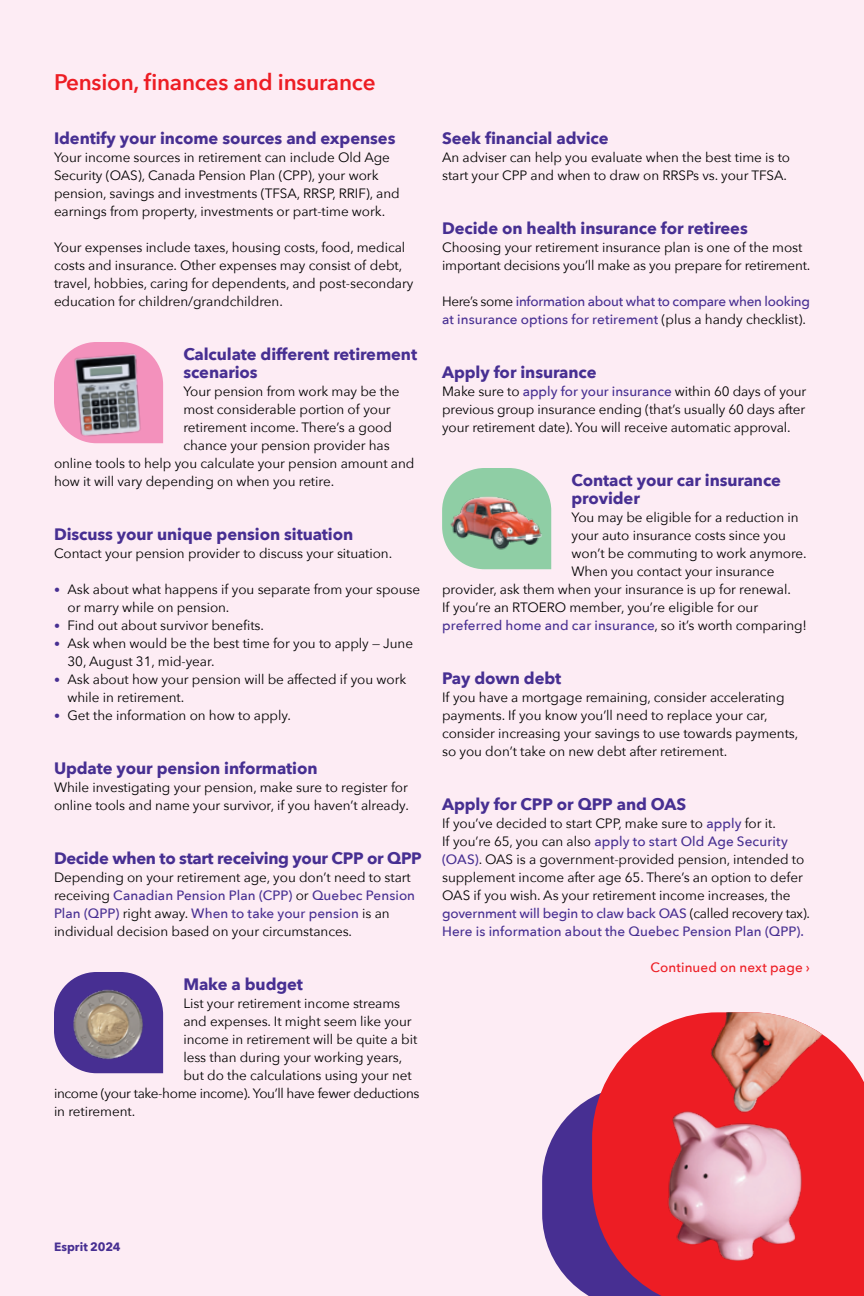
<style>
.page{position:relative;width:864px;height:1296px;background:#fdecf4}
.page>*{position:absolute;margin:0;border:0;box-sizing:border-box;transform-origin:0 0}
.Subheader_1{font:600 22.5px "Avenir Next";letter-spacing:-.01em;color:#ed1d24}
.Subheader_3{font:700 16.5px/18px "Avenir Next";letter-spacing:-.005em;color:#472f92}
.Body_Copy{font:13.5px/18px "Avenir Next";letter-spacing:-.005em;color:#000}
.Body_Copy-2{font:500 13.5px/18px "Avenir Next";letter-spacing:-.015em;color:#472f92}
.Body_Copy-3{font:13.5px "Avenir Next";letter-spacing:-.025em;color:#000}
.Body_Copy-4{font:500 13.5px "Avenir Next";letter-spacing:.005em;color:#472f92}
.Body_Copy-5{font:500 13.5px "Avenir Next";letter-spacing:.005em;color:#ed1d24}
.t1{font:700 12px "Avenir Next";color:#472f92}
.s1{font-size:12px;color:#472f92}
.s2{font-weight:500;color:#472f92}
.s3{font-weight:400;color:#000}
</style>
<div class="page">
<svg style="left:81px;top:342px;width:55px;height:3px"></svg>
<img style="left:54px;top:345px;width:109px;height:98px">
<svg style="left:54px;top:972px;width:109px;height:101px"></svg>
<img style="left:72px;top:987px;width:73px;height:75px">
<svg style="left:456px;top:468px;width:95px;height:101px"></svg>
<img style="left:442px;top:479px;width:109px;height:84px">
<svg style="left:542px;top:1097px;width:50px;height:199px;fill:#472f92"></svg>
<svg style="left:592px;top:1070px;width:272px;height:226px;fill:#ed1d24"></svg>
<img style="left:592px;top:1012px;width:265px;height:259px">
<p class="Subheader_1" style="left:54px;top:63px;width:323px">Pension, finances and insurance</p>
<p class="Subheader_3" style="left:54px;top:129px;width:343px">Identify your income sources and expenses</p>
<p class="Body_Copy" style="left:54px;top:148px;width:347px">Your income sources in retirement can include Old Age Security (OAS), Canada Pension Plan (CPP), your work pension, savings and investments (TFSA, RRSP, RRIF), and earnings from property, investments or part-time work.</p>
<p class="Body_Copy" style="left:54px;top:238px;width:361px">Your expenses include taxes, housing costs, food, medical costs and insurance. Other expenses may consist of debt, travel, hobbies, caring for dependents, and post-secondary education for children/grandchildren.</p>
<p class="Subheader_3" style="left:183px;top:345px;width:235px">Calculate different retirement scenarios</p>
<p class="Body_Copy" style="left:183px;top:382px;width:218px">Your pension from work may be the</p>
<p class="Body_Copy" style="left:183px;top:400px;width:209px">most considerable portion of your</p>
<p class="Body_Copy" style="left:183px;top:418px;width:210px">retirement income. There’s a good</p>
<p class="Body_Copy" style="left:183px;top:436px;width:208px">chance your pension provider has</p>
<p class="Body_Copy" style="left:54px;top:454px;width:362px">online tools to help you calculate your pension amount and</p>
<p class="Body_Copy" style="left:54px;top:472px;width:282px">how it will vary depending on when you retire.</p>
<p class="Subheader_3" style="left:54px;top:525px;width:301px">Discuss your unique pension situation</p>
<p class="Body_Copy" style="left:54px;top:544px;width:340px">Contact your pension provider to discuss your situation.</p>
<p class="Body_Copy" style="left:68px;top:580px;width:354px;text-indent:-14px"><span class="s1">•</span> Ask about what happens if you separate from your spouse or marry while on pension.</p>
<p class="Body_Copy" style="left:54px;top:616px;width:211px"><span class="s1">•</span> Find out about survivor benefits.</p>
<p class="Body_Copy" style="left:68px;top:634px;width:347px;text-indent:-14px"><span class="s1">•</span> Ask when would be the best time for you to apply — June<br>30, August 31, mid-year.</p>
<p class="Body_Copy" style="left:68px;top:670px;width:340px;text-indent:-14px"><span class="s1">•</span> Ask about how your pension will be affected if you work while in retirement.</p>
<p class="Body_Copy" style="left:54px;top:706px;width:239px"><span class="s1">•</span> Get the information on how to apply.</p>
<p class="Subheader_3" style="left:54px;top:759px;width:265px">Update your pension information</p>
<p class="Body_Copy" style="left:54px;top:778px;width:356px">While investigating your pension, make sure to register for online tools and name your survivor, if you haven’t already.</p>
<p class="Subheader_3" style="left:54px;top:849px;width:369px">Decide when to start receiving your CPP or QPP</p>
<p class="Body_Copy" style="left:54px;top:868px;width:363px">Depending on your retirement age, you don’t need to start receiving <span class="s2">Canadian Pension Plan (CPP)</span> or <span class="s2">Quebec Pension Plan (QPP)</span> right away. <span class="s2">When to take your pension</span> is an individual decision based on your circumstances.</p>
<p class="Subheader_3" style="left:183px;top:975px;width:121px">Make a budget</p>
<p class="Body_Copy" style="left:183px;top:994px;width:218px">List your retirement income streams</p>
<p class="Body_Copy" style="left:183px;top:1012px;width:230px">and expenses. It might seem like your</p>
<p class="Body_Copy" style="left:183px;top:1030px;width:235px">income in retirement will be quite a bit</p>
<p class="Body_Copy" style="left:183px;top:1048px;width:221px">less than during your working years,</p>
<p class="Body_Copy" style="left:183px;top:1066px;width:230px">but do the calculations using your net</p>
<p class="Body_Copy-3" style="left:54px;top:1082px;width:367px">income (your take-home income). You’ll have fewer deductions</p>
<p class="Body_Copy" style="left:54px;top:1102px;width:83px">in retirement.</p>
<p class="Subheader_3" style="left:442px;top:129px;width:168px">Seek financial advice</p>
<p class="Body_Copy" style="left:442px;top:148px;width:350px">An adviser can help you evaluate when the best time is to start your CPP and when to draw on RRSPs vs. your TFSA.</p>
<p class="Subheader_3" style="left:442px;top:219px;width:307px">Decide on health insurance for retirees</p>
<p class="Body_Copy" style="left:442px;top:238px;width:370px">Choosing your retirement insurance plan is one of the most important decisions you’ll make as you prepare for retirement.</p>
<p class="Body_Copy-2" style="left:442px;top:292px;width:369px"><span class="s3">Here’s some</span> information about what to compare when looking at insurance options for retirement <span class="s3">(plus a handy checklist).</span></p>
<p class="Subheader_3" style="left:442px;top:363px;width:156px">Apply for insurance</p>
<p class="Body_Copy" style="left:442px;top:382px;width:366px;text-align:justify">Make sure to <span class="s2">apply for your insurance</span> within 60 days of your previous group insurance ending (that’s usually 60 days after your retirement date). You will receive automatic approval.</p>
<p class="Subheader_3" style="left:572px;top:471px;width:211px">Contact your car insurance provider</p>
<p class="Body_Copy" style="left:572px;top:508px;width:229px">You may be eligible for a reduction in</p>
<p class="Body_Copy" style="left:572px;top:526px;width:216px">your auto insurance costs since you</p>
<p class="Body_Copy" style="left:572px;top:544px;width:237px">won’t be commuting to work anymore.</p>
<p class="Body_Copy" style="left:572px;top:562px;width:204px">When you contact your insurance</p>
<p class="Body_Copy" style="left:442px;top:580px;width:350px">provider, ask them when your insurance is up for renewal.</p>
<p class="Body_Copy" style="left:442px;top:598px;width:318px">If you’re an RTOERO member, you’re eligible for our</p>
<p class="Body_Copy-4" style="left:442px;top:614px;width:366px">preferred home and car insurance<span class="s3">, so it’s worth comparing!</span></p>
<p class="Subheader_3" style="left:442px;top:669px;width:121px">Pay down debt</p>
<p class="Body_Copy" style="left:442px;top:688px;width:358px">If you have a mortgage remaining, consider accelerating payments. If you know you’ll need to replace your car, consider increasing your savings to use towards payments, so you don’t take on new debt after retirement.</p>
<p class="Subheader_3" style="left:442px;top:795px;width:246px">Apply for CPP or QPP and OAS</p>
<p class="Body_Copy" style="left:442px;top:814px;width:369px">If you’ve decided to start CPP, make sure to <span class="s2">apply</span> for it.<br>If you’re 65, you can also <span class="s2">apply to start Old Age Security (OAS)</span>. OAS is a government-provided pension, intended to supplement income after age 65. There’s an option to defer OAS if you wish. As your retirement income increases, the <span class="s2">government will begin to claw back OAS</span> (called recovery tax).<br><span class="s2">Here is information about the Quebec Pension Plan (QPP).</span></p>
<p class="Body_Copy-5" style="left:651px;top:956px;width:161px">Continued on next page ›</p>
<p class="t1" style="left:54px;top:1236px;width:68px">Esprit 2024</p>
</div>
